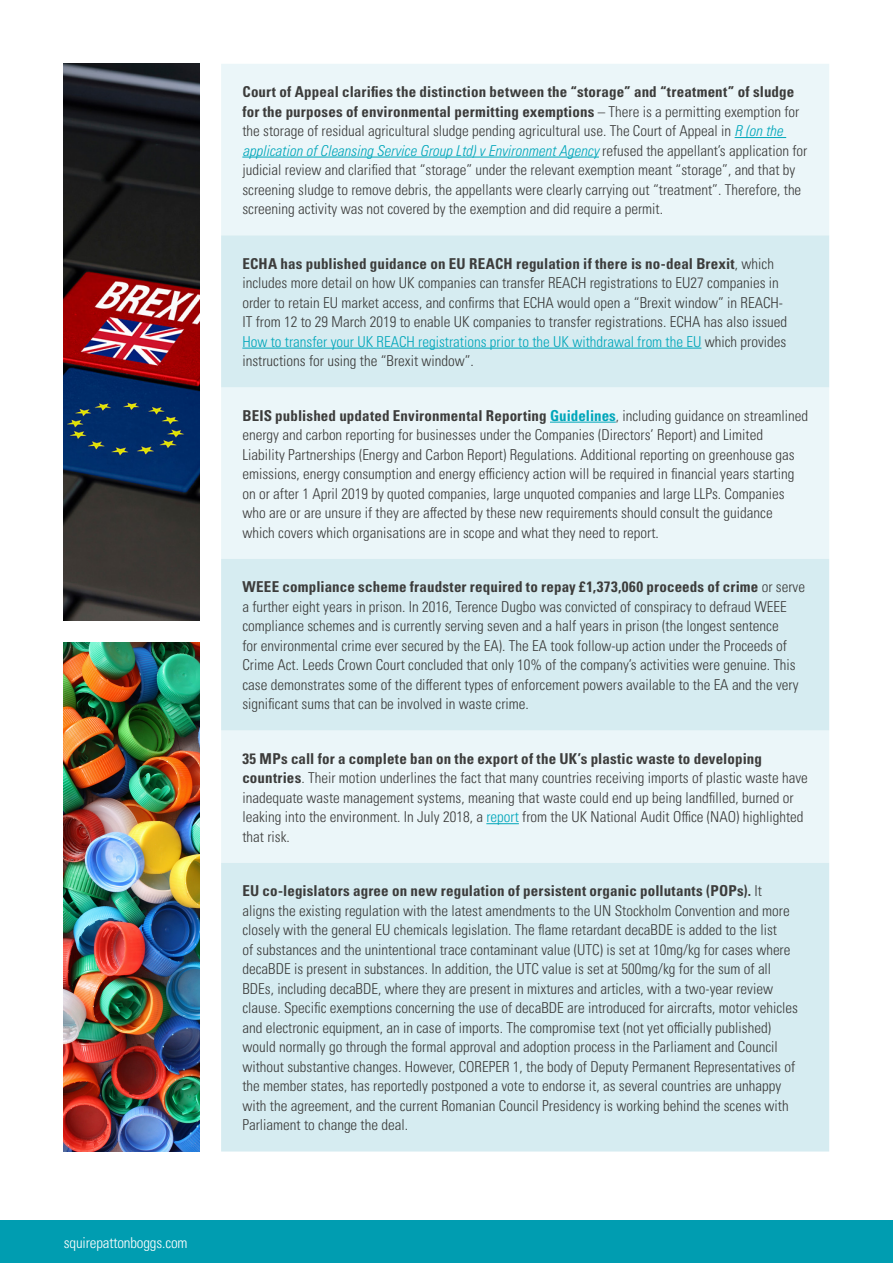
<style>
.page{position:relative;width:893px;height:1263px;background:#fff}
.page>*{position:absolute;margin:0;border:0;box-sizing:border-box;transform-origin:0 0}
.t1{font:15px/19.5px "Univers LTCYR 47 Light Cond";color:#3c3c3b}
.t2{font:15px/19.5px "Univers LTCYR 67 Bold Cond";letter-spacing:.01em;color:#3c3c3b}
.t3{font:15px "Univers LTCYR 47 Light Cond Obl";color:#00a6ba}
.t4{font:15px "Univers LTCYR 47 Light Cond";letter-spacing:-.01em;color:#fff}
.s1{font-family:"Univers LTCYR 47 Light Cond"}
.s2{font-family:"Univers LTCYR 47 Light Cond Obl";color:#00a6ba}
.s3{font-family:"Univers LTCYR 47 Light Cond";color:#3c3c3b}
.s4{color:#00a6ba}
.s5{font-family:"Univers LTCYR 67 Bold Cond"}
</style>
<div class="page">
<img style="left:64px;top:64px;width:136px;height:557px">
<img style="left:64px;top:642px;width:136px;height:509px">
<div style="left:0;top:1220px;width:893px;height:43px;background:#009db1"></div>
<div style="left:221px;top:64px;width:608px;height:171px;background:#ebf6f9"></div>
<svg style="left:221px;top:235px;width:608px;height:916px;fill:#d6ecf1"></svg>
<hr style="left:735px;top:137px;width:51px;height:1px;background:#00a6ba">
<hr style="left:242px;top:157px;width:357px;height:1px;background:#00a6ba">
<hr style="left:242px;top:348px;width:459px;height:1px;background:#00a6ba">
<hr style="left:550px;top:422px;width:66px;height:1px;background:#00a6ba">
<hr style="left:486px;top:823px;width:33px;height:1px;background:#00a6ba">
<p class="t4" style="left:64px;top:1232px;width:125px">squirepattonboggs.com</p>
<p class="t2" style="left:242px;top:82px;width:558px">Court of Appeal clarifies the distinction between the “storage” and “treatment” of sludge for the purposes of environmental permitting exemptions <span class="s1">– There is a permitting exemption for</span></p>
<p class="t1" style="left:242px;top:120px;width:542px">the storage of residual agricultural sludge pending agricultural use. The Court of Appeal in <span class="s2">R (on the</span></p>
<p class="t3" style="left:242px;top:140px;width:566px">application of Cleansing Service Group Ltd) v Environment Agency <span class="s3">refused the appellant’s application for</span></p>
<p class="t1" style="left:242px;top:159px;width:560px">judicial review and clarified that “storage” under the relevant exemption meant “storage”, and that by screening sludge to remove debris, the appellants were clearly carrying out “treatment”. Therefore, the screening activity was not covered by the exemption and did require a permit.</p>
<p class="t2" style="left:242px;top:253px;width:533px">ECHA has published guidance on EU REACH regulation if there is no-deal Brexit<span class="s1">, which</span></p>
<p class="t1" style="left:242px;top:272px;width:546px">includes more detail on how UK companies can transfer REACH registrations to EU27 companies in order to retain EU market access, and confirms that ECHA would open a “Brexit window” in REACH-IT from 12 to 29 March 2019 to enable UK companies to transfer registrations. ECHA has also issued <span class="s4">How to transfer your UK REACH registrations prior to the UK withdrawal from the EU</span> which provides instructions for using the “Brexit window”.</p>
<p class="t2" style="left:242px;top:405px;width:567px">BEIS published updated Environmental Reporting <span class="s4">Guidelines</span><span class="s1">, including guidance on streamlined</span></p>
<p class="t1" style="left:242px;top:424px;width:554px">energy and carbon reporting for businesses under the Companies (Directors’ Report) and Limited Liability Partnerships (Energy and Carbon Report) Regulations. Additional reporting on greenhouse gas emissions, energy consumption and energy efficiency action will be required in financial years starting on or after 1 April 2019 by quoted companies, large unquoted companies and large LLPs. Companies who are or are unsure if they are affected by these new requirements should consult the guidance which covers which organisations are in scope and what they need to report.</p>
<p class="t2" style="left:242px;top:577px;width:564px">WEEE compliance scheme fraudster required to repay £1,373,060 proceeds of crime <span class="s1">or serve</span></p>
<p class="t1" style="left:242px;top:596px;width:558px">a further eight years in prison. In 2016, Terence Dugbo was convicted of conspiracy to defraud WEEE compliance schemes and is currently serving seven and a half years in prison (the longest sentence<br>for environmental crime ever secured by the EA). The EA took follow-up action under the Proceeds of Crime Act. Leeds Crown Court concluded that only 10% of the company’s activities were genuine. This case demonstrates some of the different types of enforcement powers available to the EA and the very significant sums that can be involved in waste crime.</p>
<p class="t2" style="left:242px;top:748px;width:521px">35 MPs call for a complete ban on the export of the UK’s plastic waste to developing</p>
<p class="t1" style="left:242px;top:767px;width:567px"><span class="s5">countries</span>. Their motion underlines the fact that many countries receiving imports of plastic waste have inadequate waste management systems, meaning that waste could end up being landfilled, burned or leaking into the environment. In July 2018, a <span class="s4">report</span> from the UK National Audit Office (NAO) highlighted that risk.</p>
<p class="t2" style="left:242px;top:881px;width:521px">EU co-legislators agree on new regulation of persistent organic pollutants (POPs). <span class="s1">It</span></p>
<p class="t1" style="left:242px;top:900px;width:557px">aligns the existing regulation with the latest amendments to the UN Stockholm Convention and more closely with the general EU chemicals legislation. The flame retardant decaBDE is added to the list<br>of substances and the unintentional trace contaminant value (UTC) is set at 10mg/kg for cases where decaBDE is present in substances. In addition, the UTC value is set at 500mg/kg for the sum of all BDEs, including decaBDE, where they are present in mixtures and articles, with a two-year review clause. Specific exemptions concerning the use of decaBDE are introduced for aircrafts, motor vehicles and electronic equipment, an in case of imports. The compromise text (not yet officially published) would normally go through the formal approval and adoption process in the Parliament and Council without substantive changes. However, COREPER 1, the body of Deputy Permanent Representatives of the member states, has reportedly postponed a vote to endorse it, as several countries are unhappy with the agreement, and the current Romanian Council Presidency is working behind the scenes with Parliament to change the deal.</p>
</div>
